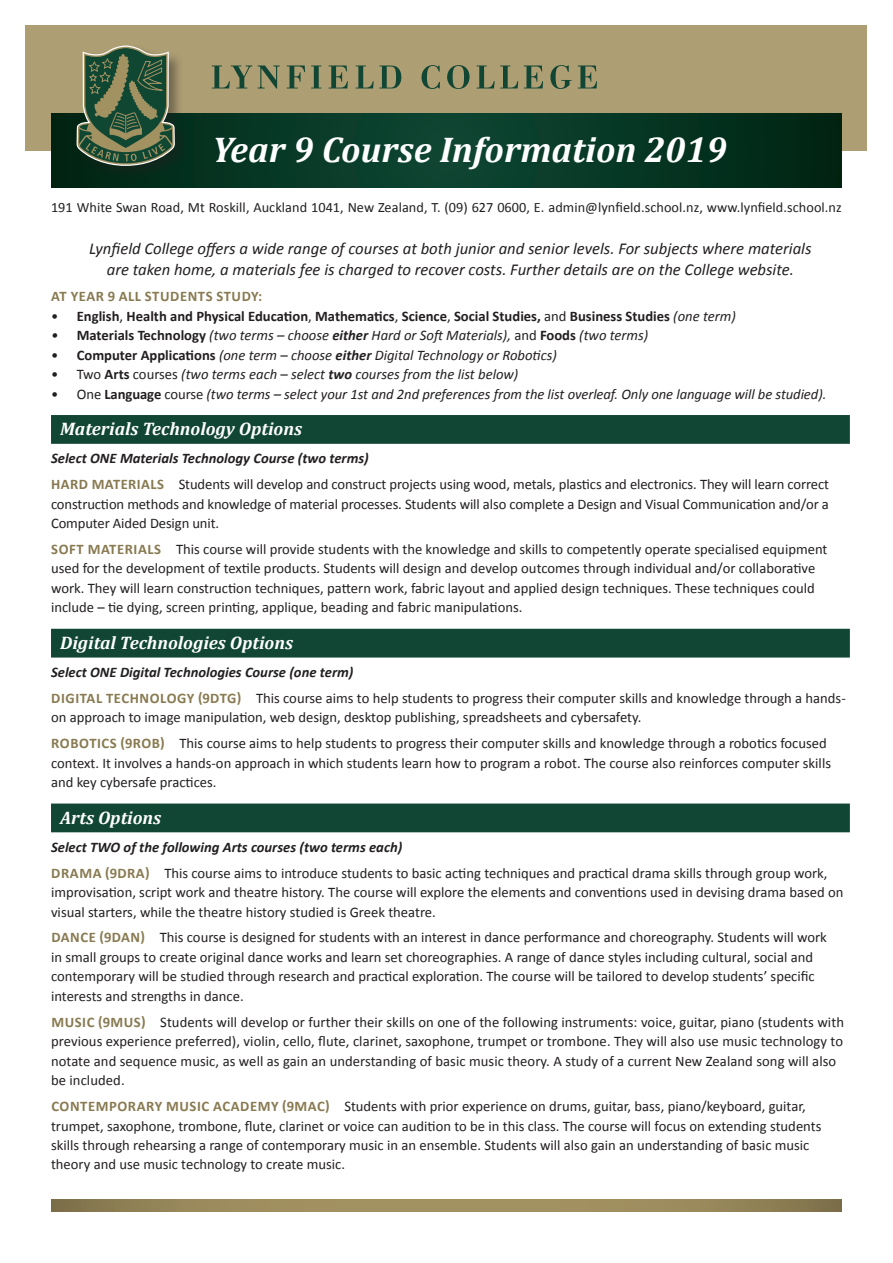
<style>
.page{position:relative;width:893px;height:1263px;background:#fff}
.page>*{position:absolute;margin:0;border:0;box-sizing:border-box;transform-origin:0 0}
.t1{font:italic 700 36px "Cambria";color:#fff}
.t2{font:italic 700 18.15px "Cambria";color:#fff}
.t3{font:italic 16.65px/21.6px "Calibri";color:#231f20;text-align:center}
.t4{font:14.7px/19.5px "Calibri";color:#231f20}
.t5{font:italic 14.7px "Calibri";color:#231f20}
.t6{font:700 14.7px "Calibri";color:#231f20}
.t7{font:700 14.7px "Calibri";letter-spacing:.04em;color:#887a51}
.t8{font:14.25px "Calibri";letter-spacing:.005em;color:#231f20}
.s1{font-weight:400}
.s2{font-weight:400;font-style:italic}
.s3{font-weight:700;font-style:normal}
.s4{font-weight:700}
.s5{font-style:normal}
.s6{font-weight:700;font-style:italic}
.s7{font-weight:700;color:#887a51}
</style>
<div class="page">
<div style="left:26px;top:26px;width:841px;height:125px;background:#ae9e73"></div>
<div style="left:51px;top:415px;width:799px;height:29px;background:#104633"></div>
<div style="left:51px;top:629px;width:799px;height:28px;background:#104633"></div>
<div style="left:51px;top:803px;width:799px;height:29px;background:#104633"></div>
<svg style="left:51px;top:114px;width:790px;height:74px;background:#073624"></svg>
<div style="left:75px;top:44px;width:115px;height:137px;background:#231f20;opacity:.45"></div>
<svg style="left:77px;top:45px;width:98px;height:121px;background:#566b4e"></svg>
<svg style="left:212px;top:66px;width:40px;height:22px"></svg>
<svg style="left:258px;top:66px;width:22px;height:23px"></svg>
<svg style="left:287px;top:66px;width:18px;height:22px"></svg>
<svg style="left:311px;top:66px;width:10px;height:22px"></svg>
<svg style="left:329px;top:66px;width:19px;height:22px"></svg>
<svg style="left:356px;top:66px;width:45px;height:23px"></svg>
<svg style="left:421px;top:65px;width:19px;height:24px"></svg>
<svg style="left:447px;top:65px;width:23px;height:24px"></svg>
<svg style="left:477px;top:66px;width:41px;height:22px"></svg>
<svg style="left:524px;top:66px;width:19px;height:22px"></svg>
<svg style="left:550px;top:65px;width:22px;height:24px"></svg>
<svg style="left:578px;top:66px;width:19px;height:22px"></svg>
<svg style="left:51px;top:1199px;width:791px;height:13px;background:#98885a"></svg>
<h1 class="t1" style="left:213px;top:128px;width:516px">Year 9 Course Information 2019</h1>
<p class="t8" style="left:51px;top:198px;width:792px">191 White Swan Road, Mt Roskill, Auckland 1041, New Zealand, T. (09) 627 0600, E. admin@lynfield.school.nz, www.lynfield.school.nz</p>
<p class="t3" style="left:89px;top:237px;width:724px">Lynfield College offers a wide range of courses at both junior and senior levels. For subjects where materials are taken home, a materials fee is charged to recover costs. Further details are on the College website.</p>
<p class="t7" style="left:51px;top:287px;width:212px">AT YEAR 9 ALL STUDENTS STUDY:</p>
<p class="t6" style="left:51px;top:306px;width:686px"><span class="s1">•</span> English<span class="s1">,</span> Health and Physical Education<span class="s1">,</span> Mathematics<span class="s1">,</span> Science<span class="s1">,</span> Social Studies, <span class="s1">and</span> Business Studies <span class="s2">(one term)</span></p>
<p class="t5" style="left:51px;top:325px;width:599px">• <span class="s3">Materials Technology</span> (two terms – choose <span class="s4">either</span> Hard or Soft Materials), <span class="s5">and</span> <span class="s3">Foods</span> (two terms)</p>
<p class="t5" style="left:51px;top:345px;width:507px"><span class="s5">•</span> <span class="s3">Computer Applications</span> (one term – choose <span class="s4">either</span> Digital Technology or Robotics)</p>
<p class="t5" style="left:51px;top:364px;width:469px"><span class="s5">• Two</span> <span class="s3">Arts</span> <span class="s5">courses</span> (two terms each – select <span class="s4">two</span> courses from the list below)</p>
<p class="t5" style="left:51px;top:384px;width:777px"><span class="s5">• One</span> <span class="s3">Language</span> <span class="s5">course</span> (two terms – select your 1st and 2nd preferences from the list overleaf. Only one language will be studied).</p>
<p class="t2" style="left:60px;top:418px;width:243px">Materials Technology Options</p>
<p class="t4" style="left:51px;top:445px;width:779px;line-height:25.8px"><span class="s6">Select ONE Materials Technology Course (two terms)<br></span><span class="s7">HARD MATERIALS</span> Students will develop and construct projects using wood, metals, plastics and electronics. They will learn correct</p>
<p class="t4" style="left:51px;top:494px;width:779px">construction methods and knowledge of material processes. Students will also complete a Design and Visual Communication and/or a<br>Computer Aided Design unit.</p>
<p class="t4" style="left:51px;top:539px;width:778px"><span class="s7">SOFT MATERIALS</span> This course will provide students with the knowledge and skills to competently operate specialised equipment used for the development of textile products. Students will design and develop outcomes through individual and/or collaborative work. They will learn construction techniques, pattern work, fabric layout and applied design techniques. These techniques could include – tie dying, screen printing, applique, beading and fabric manipulations.</p>
<p class="t2" style="left:60px;top:632px;width:234px">Digital Technologies Options</p>
<p class="t4" style="left:51px;top:659px;width:796px;line-height:25.8px"><span class="s6">Select ONE Digital Technologies Course (one term)<br></span><span class="s7">DIGITAL TECHNOLOGY (9DTG)</span> This course aims to help students to progress their computer skills and knowledge through a hands-</p>
<p class="t4" style="left:51px;top:704px;width:777px;line-height:25.8px">on approach to image manipulation, web design, desktop publishing, spreadsheets and cybersafety.<br><span class="s7">ROBOTICS (9ROB)</span> This course aims to help students to progress their computer skills and knowledge through a robotics focused</p>
<p class="t4" style="left:51px;top:753px;width:781px">context. It involves a hands-on approach in which students learn how to program a robot. The course also reinforces computer skills and key cybersafe practices.</p>
<p class="t2" style="left:60px;top:806px;width:103px">Arts Options</p>
<p class="t4" style="left:51px;top:834px;width:778px;line-height:25.8px"><span class="s6">Select TWO of the following Arts courses (two terms each)<br></span><span class="s7">DRAMA (9DRA)</span> This course aims to introduce students to basic acting techniques and practical drama skills through group work,</p>
<p class="t4" style="left:51px;top:882px;width:794px">improvisation, script work and theatre history. The course will explore the elements and conventions used in devising drama based on visual starters, while the theatre history studied is Greek theatre.</p>
<p class="t4" style="left:51px;top:928px;width:777px"><span class="s7">DANCE (9DAN)</span> This course is designed for students with an interest in dance performance and choreography. Students will work in small groups to create original dance works and learn set choreographies. A range of dance styles including cultural, social and contemporary will be studied through research and practical exploration. The course will be tailored to develop students’ specific interests and strengths in dance.</p>
<p class="t4" style="left:51px;top:1012px;width:794px"><span class="s7">MUSIC (9MUS)</span> Students will develop or further their skills on one of the following instruments: voice, guitar, piano (students with previous experience preferred), violin, cello, flute, clarinet, saxophone, trumpet or trombone. They will also use music technology to notate and sequence music, as well as gain an understanding of basic music theory. A study of a current New Zealand song will also be included.</p>
<p class="t4" style="left:51px;top:1096px;width:772px"><span class="s7">CONTEMPORARY MUSIC ACADEMY (9MAC)</span> Students with prior experience on drums, guitar, bass, piano/keyboard, guitar, trumpet, saxophone, trombone, flute, clarinet or voice can audition to be in this class. The course will focus on extending students skills through rehearsing a range of contemporary music in an ensemble. Students will also gain an understanding of basic music theory and use music technology to create music.</p>
</div>
